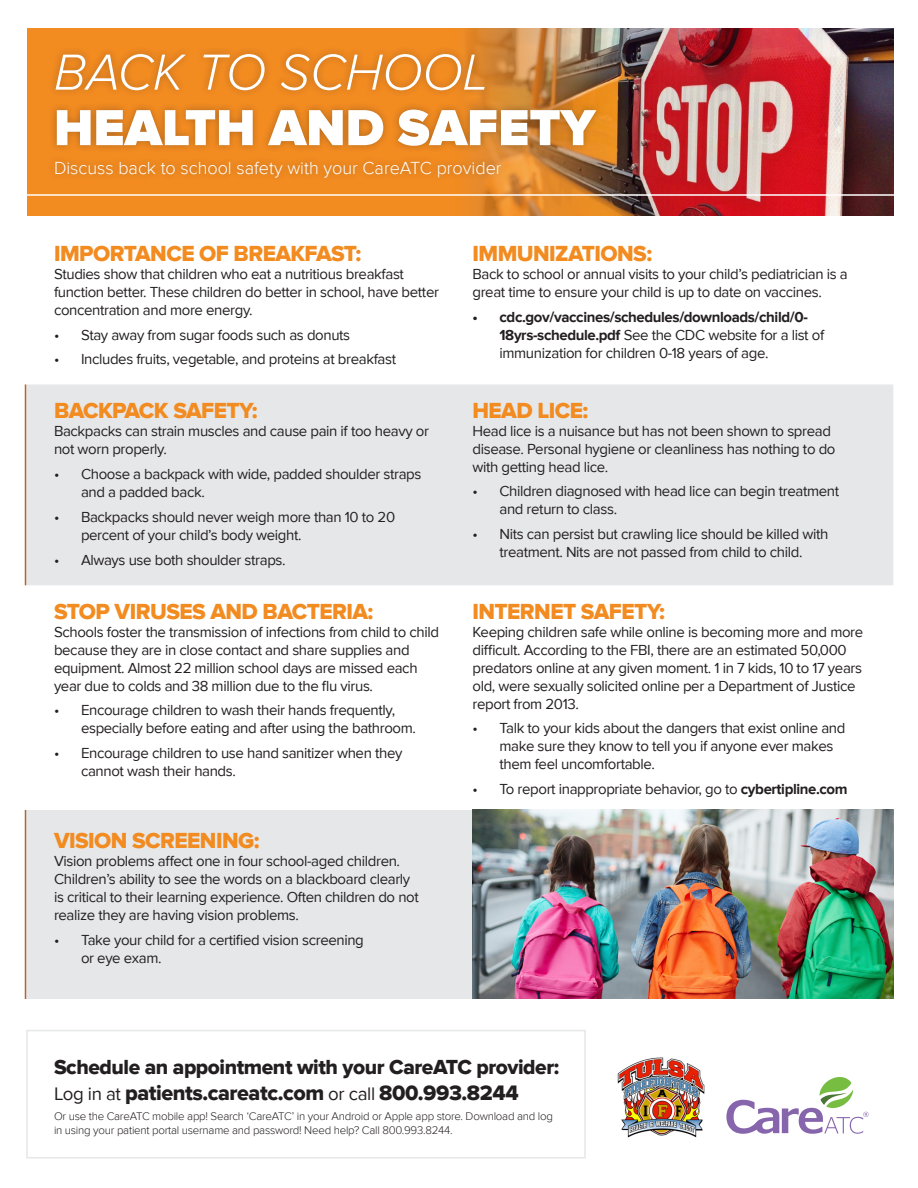
<style>
.page{position:relative;width:918px;height:1188px;background:#fff}
.page>*{position:absolute;margin:0;border:0;box-sizing:border-box;transform-origin:0 0}
.t1{font:900 52.5px/55.5px "Proxima Nova";color:#fff}
.Body_Header{font:22.5px "Proxima Nova Extrabld";letter-spacing:-.025em;color:#f28b20}
.t2{font:21.6px "Proxima Nova Extrabld";letter-spacing:-.02em;color:#231f20}
.t3{font:21px "Proxima Nova Extrabld";letter-spacing:-.02em;color:#231f20}
.t4{font:300 18px "Proxima Nova";color:#fff}
.Body_Copy{font:15px/18px "Proxima Nova";letter-spacing:-.025em;color:#231f20}
.t5{font:700 15px/18px "Proxima Nova";letter-spacing:-.025em;color:#231f20}
.t6{font:300 11.55px/13.8px "Proxima Nova";letter-spacing:-.02em;color:#231f20}
.s1{font-weight:300;font-style:italic}
.s2{font-weight:400}
.s3{font-weight:700}
.s4{font-family:"Proxima Nova";font-size:18.75px}
</style>
<div class="page">
<svg style="left:26px;top:1030px;width:560px;height:129px"></svg>
<div style="left:26px;top:384px;width:867px;height:201px;background:#e6e7e9"></div>
<div style="left:26px;top:810px;width:446px;height:189px;background:#e6e7e9"></div>
<img style="left:796px;top:28px;width:98px;height:188px">
<img style="left:27px;top:28px;width:769px;height:188px">
<div style="left:47px;top:46px;width:556px;height:138px;background:#231f20;opacity:.32"></div>
<hr style="left:24px;top:194px;width:870px;height:2px;background:#fff">
<img style="left:472px;top:809px;width:422px;height:190px">
<hr style="left:25px;top:384px;width:1px;height:201px;background:#b66627">
<hr style="left:25px;top:810px;width:1px;height:189px;background:#b66627">
<img style="left:617px;top:1057px;width:88px;height:81px">
<svg style="left:726px;top:1077px;width:142px;height:57px"></svg>
<p class="t1" style="left:54px;top:46px;width:543px"><span class="s1">BACK TO SCHOOL<br></span>HEALTH AND SAFETY</p>
<p class="t4" style="left:54px;top:157px;width:449px">Discuss back to school safety with your CareATC provider</p>
<p class="Body_Header" style="left:54px;top:240px;width:309px">IMPORTANCE OF BREAKFAST:</p>
<p class="Body_Copy" style="left:54px;top:265px;width:387px">Studies show that children who eat a nutritious breakfast function better. These children do better in school, have better concentration and more energy.</p>
<p class="Body_Copy" style="left:54px;top:326px;width:298px">• Stay away from sugar foods such as donuts</p>
<p class="Body_Copy" style="left:54px;top:351px;width:344px">• Includes fruits, vegetable, and proteins at breakfast</p>
<p class="Body_Header" style="left:54px;top:398px;width:205px">BACKPACK SAFETY:</p>
<p class="Body_Copy" style="left:54px;top:423px;width:377px">Backpacks can strain muscles and cause pain if too heavy or not worn properly.</p>
<p class="Body_Copy" style="left:81px;top:465px;width:342px;text-indent:-27px">• Choose a backpack with wide, padded shoulder straps and a padded back.</p>
<p class="Body_Copy" style="left:81px;top:508px;width:316px;text-indent:-27px">• Backpacks should never weigh more than 10 to 20 percent of your child’s body weight.</p>
<p class="Body_Copy" style="left:54px;top:551px;width:233px">• Always use both shoulder straps.</p>
<p class="Body_Header" style="left:54px;top:598px;width:321px">STOP VIRUSES AND BACTERIA:</p>
<p class="Body_Copy" style="left:54px;top:623px;width:386px">Schools foster the transmission of infections from child to child because they are in close contact and share supplies and equipment. Almost 22 million school days are missed each year due to colds and 38 million due to the flu virus.</p>
<p class="Body_Copy" style="left:81px;top:702px;width:337px;text-indent:-27px">• Encourage children to wash their hands frequently, especially before eating and after using the bathroom.</p>
<p class="Body_Copy" style="left:81px;top:744px;width:323px;text-indent:-27px">• Encourage children to use hand sanitizer when they cannot wash their hands.</p>
<p class="Body_Header" style="left:54px;top:828px;width:207px">VISION SCREENING:</p>
<p class="Body_Copy" style="left:54px;top:852px;width:366px">Vision problems affect one in four school-aged children.<br>Children’s ability to see the words on a blackboard clearly is critical to their learning experience. Often children do not realize they are having vision problems.</p>
<p class="Body_Copy" style="left:81px;top:931px;width:284px;text-indent:-27px">• Take your child for a certified vision screening or eye exam.</p>
<p class="Body_Header" style="left:472px;top:240px;width:181px">IMMUNIZATIONS:</p>
<p class="Body_Copy" style="left:472px;top:265px;width:377px">Back to school or annual visits to your child’s pediatrician is a great time to ensure your child is up to date on vaccines.</p>
<p class="t5" style="left:500px;top:308px;width:326px;text-indent:-27px">• cdc.gov/vaccines/schedules/downloads/child/0-<br>18yrs-schedule.pdf <span class="s2">See the CDC website for a list of immunization for children 0-18 years of age.</span></p>
<p class="Body_Header" style="left:472px;top:397px;width:117px">HEAD LICE:</p>
<p class="Body_Copy" style="left:472px;top:422px;width:365px">Head lice is a nuisance but has not been shown to spread disease. Personal hygiene or cleanliness has nothing to do with getting head lice.</p>
<p class="Body_Copy" style="left:500px;top:483px;width:341px;text-indent:-27px">• Children diagnosed with head lice can begin treatment and return to class.</p>
<p class="Body_Copy" style="left:472px;top:525px;width:357px;text-align:center">• Nits can persist but crawling lice should be killed with treatment. Nits are not passed from child to child.</p>
<p class="Body_Header" style="left:472px;top:598px;width:194px">INTERNET SAFETY:</p>
<p class="Body_Copy" style="left:472px;top:623px;width:392px">Keeping children safe while online is becoming more and more difficult. According to the FBI, there are an estimated 50,000 predators online at any given moment. 1 in 7 kids, 10 to 17 years old, were sexually solicited online per a Department of Justice report from 2013.</p>
<p class="Body_Copy" style="left:500px;top:720px;width:347px;text-indent:-27px">• Talk to your kids about the dangers that exist online and make sure they know to tell you if anyone ever makes them feel uncomfortable.</p>
<p class="Body_Copy" style="left:472px;top:780px;width:377px">• To report inappropriate behavior, go to <span class="s3">cybertipline.com</span></p>
<p class="t3" style="left:54px;top:1055px;width:507px">Schedule an appointment with your CareATC provider:</p>
<p class="t2" style="left:54px;top:1080px;width:466px"><span class="s4">Log in at</span> patients.careatc.com <span class="s4">or call</span> 800.993.8244</p>
<p class="t6" style="left:54px;top:1109px;width:501px">Or use the CareATC mobile app! Search ‘CareATC’ in your Android or Apple app store. Download and log in using your patient portal username and password! Need help? Call 800.993.8244.</p>
</div>
